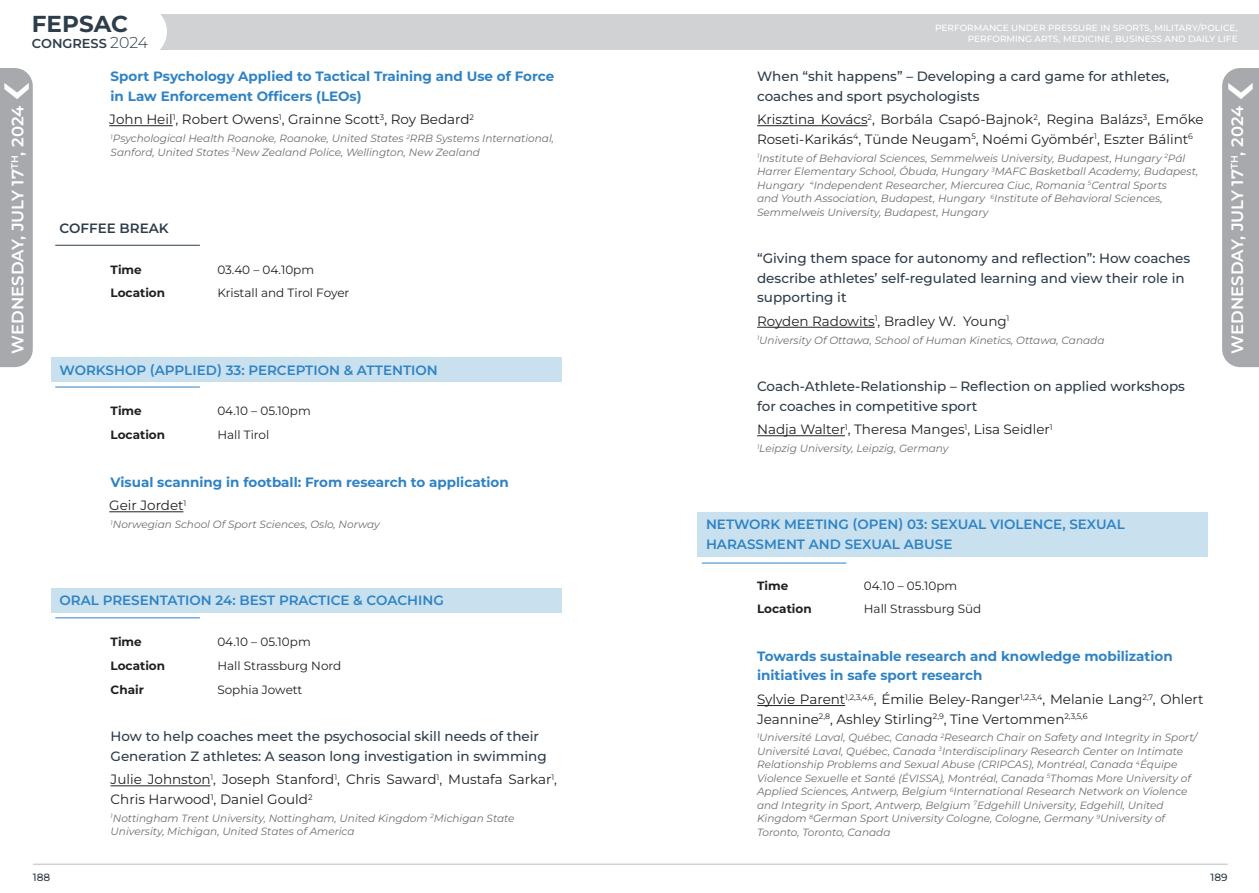
<style>
.page{position:relative;width:1259px;height:893px;background:#fff}
.page>*{position:absolute;margin:0;border:0;box-sizing:border-box;transform-origin:0 0}
.t1{font:700 23.1px "Montserrat";color:#2e3d4a}
.t2{font:600 16.5px "Montserrat";color:#fff}
.t3{font:13.5px/19.5px "Montserrat";color:#231f20}
.t4{font:500 13.5px/19.5px "Montserrat";color:#2e3d4a}
.t5{font:700 13.5px/19.5px "Montserrat";color:#2f83c5}
.t6{font:600 13.5px/19.5px "Montserrat";color:#2f83c5}
.t7{font:600 13.5px "Montserrat";color:#2e3d4a}
.t8{font:600 12.9px "Montserrat";color:#2e3d4a}
.t9{font:12px "Montserrat";color:#231f20}
.t10{font:700 12px "Montserrat";color:#231f20}
.t11{font:italic 10.5px/13.5px "Montserrat";color:#6c6d70}
.t12{font:500 10.5px "Montserrat";color:#2e3d4a}
.t13{font:500 9px/10.8px "Montserrat";color:#fff;text-align:right}
.s1{font-weight:300;font-size:15.75px}
.s2{font-weight:400;color:#231f20}
</style>
<div class="page">
<hr style="left:33px;top:863px;width:1194px;height:2px;background:#d1d2d4">
<div style="left:149px;top:14px;width:1110px;height:35px;background:#d1d2d4"></div>
<div style="left:114px;top:5px;width:53px;height:53px;background:#fff;border-radius:50%"></div>
<div style="left:1222px;top:68px;width:37px;height:299px;background:#a8a9ad"></div>
<div style="left:0;top:68px;width:33px;height:299px;background:#a8a9ad"></div>
<hr style="left:109px;top:125px;width:64px;height:1px;background:#231f20">
<hr style="left:55px;top:245px;width:145px;height:1px;background:#2e3d4a">
<div style="left:51px;top:357px;width:510px;height:25px;background:#c9e1ef"></div>
<hr style="left:55px;top:387px;width:145px;height:1px;background:#2f83c5">
<hr style="left:109px;top:511px;width:74px;height:1px;background:#231f20">
<div style="left:51px;top:588px;width:510px;height:25px;background:#c9e1ef"></div>
<hr style="left:55px;top:617px;width:145px;height:1px;background:#2f83c5">
<hr style="left:111px;top:785px;width:99px;height:1px;background:#231f20">
<hr style="left:757px;top:125px;width:110px;height:1px;background:#231f20">
<hr style="left:757px;top:327px;width:117px;height:1px;background:#231f20">
<hr style="left:757px;top:435px;width:88px;height:1px;background:#231f20">
<div style="left:697px;top:512px;width:511px;height:45px;background:#c9e1ef"></div>
<hr style="left:702px;top:563px;width:144px;height:1px;background:#2f83c5">
<hr style="left:757px;top:705px;width:88px;height:1px;background:#231f20">
<h1 class="t1" style="left:32px;top:8px;width:98px">FEPSAC</h1>
<p class="t8" style="left:32px;top:35px;width:118px">CONGRESS <span class="s1">2024</span></p>
<h2 class="t2" style="left:7px;top:353px;width:249px;rotate:-90deg">WEDNESDAY, JULY 17<sup>TH</sup>, 2024</h2>
<p class="t5" style="left:111px;top:66px;width:445px">Sport Psychology Applied to Tactical Training and Use of Force in Law Enforcement Officers (LEOs)</p>
<p class="t3" style="left:109px;top:109px;width:366px">John Heil<sup>1</sup>, Robert Owens<sup>1</sup>, Grainne Scott<sup>3</sup>, Roy Bedard<sup>2</sup></p>
<p class="t11" style="left:111px;top:131px;width:445px"><sup>1</sup>Psychological Health Roanoke, Roanoke, United States <sup>2</sup>RRB Systems International,<br>Sanford, United States <sup>3</sup>New Zealand Police, Wellington, New Zealand</p>
<p class="t7" style="left:60px;top:219px;width:111px">COFFEE BREAK</p>
<p class="t10" style="left:111px;top:261px;width:33px">Time</p>
<p class="t9" style="left:217px;top:261px;width:98px">03.40 – 04.10pm</p>
<p class="t10" style="left:111px;top:285px;width:56px">Location</p>
<p class="t9" style="left:217px;top:285px;width:134px">Kristall and Tirol Foyer</p>
<p class="t6" style="left:60px;top:360px;width:380px">WORKSHOP (APPLIED) 33: PERCEPTION &amp; ATTENTION</p>
<p class="t10" style="left:111px;top:403px;width:33px">Time</p>
<p class="t9" style="left:217px;top:403px;width:95px">04.10 – 05.10pm</p>
<p class="t10" style="left:111px;top:427px;width:56px">Location</p>
<p class="t9" style="left:217px;top:427px;width:53px">Hall Tirol</p>
<p class="t5" style="left:109px;top:470px;width:401px;line-height:23.7px">Visual scanning in football: From research to application<br><span class="s2">Geir Jordet</span><sup>1</sup></p>
<p class="t11" style="left:111px;top:517px;width:271px"><sup>1</sup>Norwegian School Of Sport Sciences, Oslo, Norway</p>
<p class="t6" style="left:60px;top:591px;width:386px">ORAL PRESENTATION 24: BEST PRACTICE &amp; COACHING</p>
<p class="t10" style="left:111px;top:634px;width:33px">Time</p>
<p class="t9" style="left:217px;top:634px;width:95px">04.10 – 05.10pm</p>
<p class="t10" style="left:111px;top:658px;width:56px">Location</p>
<p class="t9" style="left:217px;top:658px;width:126px">Hall Strassburg Nord</p>
<p class="t10" style="left:111px;top:681px;width:35px">Chair</p>
<p class="t9" style="left:217px;top:681px;width:87px">Sophia Jowett</p>
<p class="t4" style="left:111px;top:726px;width:438px">How to help coaches meet the psychosocial skill needs of their<br>Generation Z athletes: A season long investigation in swimming</p>
<p class="t3" style="left:111px;top:770px;width:448px">Julie Johnston<sup>1</sup>, Joseph Stanford<sup>1</sup>, Chris Saward<sup>1</sup>, Mustafa Sarkar<sup>1</sup>,<br>Chris Harwood<sup>1</sup>, Daniel Gould<sup>2</sup></p>
<p class="t11" style="left:111px;top:811px;width:405px"><sup>1</sup>Nottingham Trent University, Nottingham, United Kingdom <sup>2</sup>Michigan State<br>University, Michigan, United States of America</p>
<p class="t13" style="left:935px;top:22px;width:304px">PERFORMANCE UNDER PRESSURE IN SPORTS, MILITARY/POLICE,<br>PERFORMING ARTS, MEDICINE, BUSINESS AND DAILY LIFE</p>
<p class="t4" style="left:757px;top:66px;width:413px">When “shit happens” – Developing a card game for athletes, coaches and sport psychologists</p>
<p class="t3" style="left:757px;top:109px;width:448px">Krisztina Kovács<sup>2</sup>, Borbála Csapó-Bajnok<sup>2</sup>, Regina Balázs<sup>3</sup>, Emőke<br>Roseti-Karikás<sup>4</sup>, Tünde Neugam<sup>5</sup>, Noémi Gyömbér<sup>1</sup>, Eszter Bálint<sup>6</sup></p>
<p class="t11" style="left:757px;top:151px;width:443px"><sup>1</sup>Institute of Behavioral Sciences, Semmelweis University, Budapest, Hungary <sup>2</sup>Pál Harrer Elementary School, Óbuda, Hungary <sup>3</sup>MAFC Basketball Academy, Budapest, Hungary <sup>4</sup>Independent Researcher, Miercurea Ciuc, Romania <sup>5</sup>Central Sports<br>and Youth Association, Budapest, Hungary <sup>6</sup>Institute of Behavioral Sciences, Semmelweis University, Budapest, Hungary</p>
<p class="t4" style="left:757px;top:248px;width:435px">“Giving them space for autonomy and reflection”: How coaches describe athletes’ self-regulated learning and view their role in supporting it</p>
<p class="t3" style="left:757px;top:311px;width:254px">Royden Radowits<sup>1</sup>, Bradley W. Young<sup>1</sup></p>
<p class="t11" style="left:757px;top:333px;width:349px"><sup>1</sup>University Of Ottawa, School of Human Kinetics, Ottawa, Canada</p>
<p class="t4" style="left:757px;top:376px;width:429px">Coach-Athlete-Relationship – Reflection on applied workshops for coaches in competitive sport</p>
<p class="t3" style="left:757px;top:419px;width:297px">Nadja Walter<sup>1</sup>, Theresa Manges<sup>1</sup>, Lisa Seidler<sup>1</sup></p>
<p class="t11" style="left:757px;top:441px;width:193px"><sup>1</sup>Leipzig University, Leipzig, Germany</p>
<p class="t6" style="left:706px;top:514px;width:420px">NETWORK MEETING (OPEN) 03: SEXUAL VIOLENCE, SEXUAL<br>HARASSMENT AND SEXUAL ABUSE</p>
<p class="t10" style="left:757px;top:577px;width:33px">Time</p>
<p class="t9" style="left:864px;top:577px;width:95px">04.10 – 05.10pm</p>
<p class="t10" style="left:757px;top:601px;width:56px">Location</p>
<p class="t9" style="left:864px;top:601px;width:119px">Hall Strassburg Süd</p>
<p class="t5" style="left:757px;top:646px;width:417px">Towards sustainable research and knowledge mobilization initiatives in safe sport research</p>
<p class="t3" style="left:757px;top:689px;width:448px">Sylvie Parent<sup>1,2,3,4,6</sup>, Émilie Beley-Ranger<sup>1,2,3,4</sup>, Melanie Lang<sup>2,7</sup>, Ohlert<br>Jeannine<sup>2,8</sup>, Ashley Stirling<sup>2,9</sup>, Tine Vertommen<sup>2,3,5,6</sup></p>
<p class="t11" style="left:757px;top:731px;width:441px"><sup>1</sup>Université Laval, Québec, Canada <sup>2</sup>Research Chair on Safety and Integrity in Sport/ Université Laval, Québec, Canada <sup>3</sup>Interdisciplinary Research Center on Intimate Relationship Problems and Sexual Abuse (CRIPCAS), Montréal, Canada <sup>4</sup>Équipe Violence Sexuelle et Santé (ÉVISSA), Montréal, Canada <sup>5</sup>Thomas More University of Applied Sciences, Antwerp, Belgium <sup>6</sup>International Research Network on Violence and Integrity in Sport, Antwerp, Belgium <sup>7</sup>Edgehill University, Edgehill, United Kingdom <sup>8</sup>German Sport University Cologne, Cologne, Germany <sup>9</sup>University of Toronto, Toronto, Canada</p>
<h2 class="t2" style="left:1226px;top:353px;width:249px;rotate:-90deg">WEDNESDAY, JULY 17<sup>TH</sup>, 2024</h2>
<p class="t12" style="left:33px;top:870px;width:19px">188</p>
<p class="t12" style="left:1210px;top:870px;width:19px">189</p>
</div>
